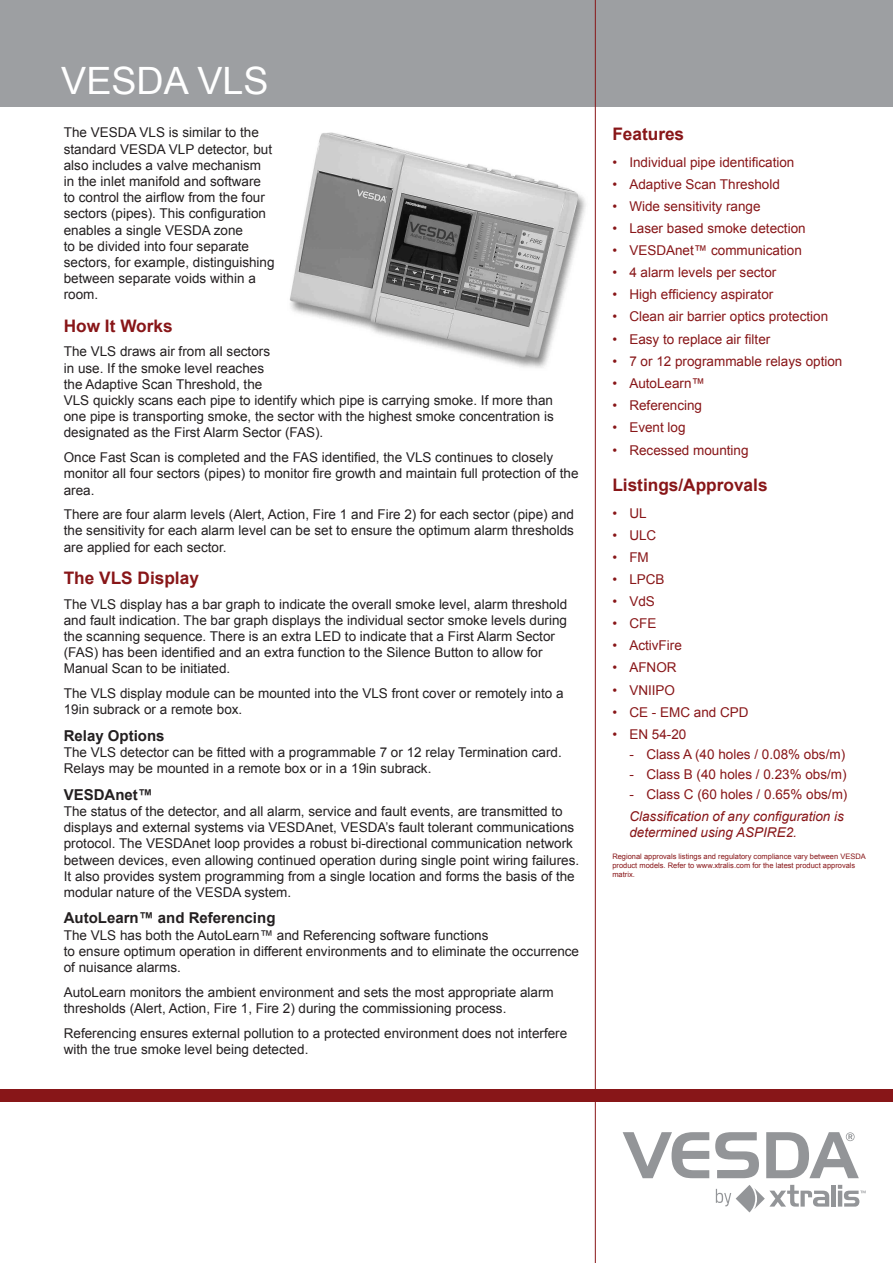
<style>
.page{position:relative;width:893px;height:1263px;background:#fff}
.page>*{position:absolute;margin:0;border:0;box-sizing:border-box;transform-origin:0 0}
.t1{font:37.65px "Arial";color:#fff}
.t2{font:700 17.25px "Arial";color:#881618}
.t3{font:700 15px "Arial";color:#231f20}
.t4{font:13.5px/16.2px "Arial";color:#231f20}
.t5{font:13.5px "Arial";color:#881618}
.t6{font:italic 13.5px/15.8px "Arial";color:#881618}
.t7{font:7.5px/9px "Arial";color:#881618}
</style>
<div class="page">
<div style="left:0;top:0;width:893px;height:106px;background:#9d9fa2"></div>
<hr style="left:595px;top:0;width:1px;height:1263px;background:#881618">
<div style="left:0;top:1089px;width:893px;height:12px;background:#881618"></div>
<img style="left:289px;top:132px;width:297px;height:236px">
<svg style="left:623px;top:1132px;width:86px;height:46px"></svg>
<svg style="left:715px;top:1132px;width:44px;height:46px"></svg>
<svg style="left:766px;top:1132px;width:93px;height:46px"></svg>
<div style="left:831px;top:1185px;width:5px;height:21px;background:#939598"></div>
<svg style="left:716px;top:1185px;width:113px;height:27px"></svg>
<svg style="left:838px;top:1185px;width:28px;height:21px"></svg>
<h1 class="t1" style="left:61px;top:57px;width:209px">VESDA VLS</h1>
<p class="t4" style="left:64px;top:125px;width:212px">The VESDA VLS is similar to the standard VESDA VLP detector, but also includes a valve mechanism in the inlet manifold and software to control the airflow from the four sectors (pipes). This configuration enables a single VESDA zone<br>to be divided into four separate sectors, for example, distinguishing between separate voids within a room.</p>
<p class="t2" style="left:64px;top:314px;width:110px">How It Works</p>
<p class="t4" style="left:64px;top:344px;width:491px">The VLS draws air from all sectors<br>in use. If the smoke level reaches<br>the Adaptive Scan Threshold, the<br>VLS quickly scans each pipe to identify which pipe is carrying smoke. If more than one pipe is transporting smoke, the sector with the highest smoke concentration is designated as the First Alarm Sector (FAS).</p>
<p class="t4" style="left:64px;top:449px;width:516px">Once Fast Scan is completed and the FAS identified, the VLS continues to closely monitor all four sectors (pipes) to monitor fire growth and maintain full protection of the area.</p>
<p class="t4" style="left:64px;top:506px;width:512px;text-align:justify">There are four alarm levels (Alert, Action, Fire 1 and Fire 2) for each sector (pipe) and the sensitivity for each alarm level can be set to ensure the optimum alarm thresholds are applied for each sector.</p>
<p class="t2" style="left:64px;top:566px;width:137px">The VLS Display</p>
<p class="t4" style="left:64px;top:596px;width:505px">The VLS display has a bar graph to indicate the overall smoke level, alarm threshold and fault indication. The bar graph displays the individual sector smoke levels during the scanning sequence. There is an extra LED to indicate that a First Alarm Sector (FAS) has been identified and an extra function to the Silence Button to allow for Manual Scan to be initiated.</p>
<p class="t4" style="left:64px;top:685px;width:501px">The VLS display module can be mounted into the VLS front cover or remotely into a<br>19in subrack or a remote box.</p>
<p class="t3" style="left:64px;top:726px;width:102px">Relay Options</p>
<p class="t4" style="left:64px;top:744px;width:500px">The VLS detector can be fitted with a programmable 7 or 12 relay Termination card.<br>Relays may be mounted in a remote box or in a 19in subrack.</p>
<p class="t3" style="left:64px;top:784px;width:91px">VESDAnet™</p>
<p class="t4" style="left:64px;top:803px;width:517px">The status of the detector, and all alarm, service and fault events, are transmitted to displays and external systems via VESDAnet, VESDA’s fault tolerant communications protocol. The VESDAnet loop provides a robust bi-directional communication network between devices, even allowing continued operation during single point wiring failures.<br>It also provides system programming from a single location and forms the basis of the modular nature of the VESDA system.</p>
<p class="t3" style="left:64px;top:908px;width:213px">AutoLearn™ and Referencing</p>
<p class="t4" style="left:64px;top:927px;width:517px">The VLS has both the AutoLearn™ and Referencing software functions<br>to ensure optimum operation in different environments and to eliminate the occurrence of nuisance alarms.</p>
<p class="t4" style="left:64px;top:984px;width:491px">AutoLearn monitors the ambient environment and sets the most appropriate alarm thresholds (Alert, Action, Fire 1, Fire 2) during the commissioning process.</p>
<p class="t4" style="left:64px;top:1025px;width:505px">Referencing ensures external pollution to a protected environment does not interfere with the true smoke level being detected.</p>
<p class="t2" style="left:612px;top:123px;width:73px">Features</p>
<p class="t5" style="left:612px;top:153px;width:184px">• Individual pipe identification</p>
<p class="t5" style="left:612px;top:175px;width:169px">• Adaptive Scan Threshold</p>
<p class="t5" style="left:612px;top:197px;width:150px">• Wide sensitivity range</p>
<p class="t5" style="left:612px;top:219px;width:195px">• Laser based smoke detection</p>
<p class="t5" style="left:612px;top:241px;width:191px">• VESDAnet™ communication</p>
<p class="t5" style="left:612px;top:264px;width:166px">• 4 alarm levels per sector</p>
<p class="t5" style="left:612px;top:286px;width:163px">• High efficiency aspirator</p>
<p class="t5" style="left:612px;top:308px;width:217px">• Clean air barrier optics protection</p>
<p class="t5" style="left:612px;top:330px;width:160px">• Easy to replace air filter</p>
<p class="t5" style="left:612px;top:352px;width:232px">• 7 or 12 programmable relays option</p>
<p class="t5" style="left:612px;top:374px;width:94px">• AutoLearn™</p>
<p class="t5" style="left:612px;top:396px;width:91px">• Referencing</p>
<p class="t5" style="left:612px;top:418px;width:75px">• Event log</p>
<p class="t5" style="left:612px;top:441px;width:138px">• Recessed mounting</p>
<p class="t2" style="left:612px;top:474px;width:157px">Listings/Approvals</p>
<p class="t5" style="left:612px;top:504px;width:36px">• UL</p>
<p class="t5" style="left:612px;top:526px;width:46px">• ULC</p>
<p class="t5" style="left:612px;top:548px;width:38px">• FM</p>
<p class="t5" style="left:612px;top:570px;width:54px">• LPCB</p>
<p class="t5" style="left:612px;top:592px;width:44px">• VdS</p>
<p class="t5" style="left:612px;top:615px;width:46px">• CFE</p>
<p class="t5" style="left:612px;top:637px;width:71px">• ActivFire</p>
<p class="t5" style="left:612px;top:659px;width:66px">• AFNOR</p>
<p class="t5" style="left:612px;top:681px;width:64px">• VNIIPO</p>
<p class="t5" style="left:612px;top:703px;width:138px">• CE - EMC and CPD</p>
<p class="t5" style="left:612px;top:725px;width:76px">• EN 54-20</p>
<p class="t5" style="left:629px;top:745px;width:217px">- Class A (40 holes / 0.08% obs/m)</p>
<p class="t5" style="left:629px;top:765px;width:219px">- Class B (40 holes / 0.23% obs/m)</p>
<p class="t5" style="left:629px;top:785px;width:220px">- Class C (60 holes / 0.65% obs/m)</p>
<p class="t6" style="left:629px;top:808px;width:216px">Classification of any configuration is determined using ASPIRE2.</p>
<p class="t7" style="left:612px;top:852px;width:255px">Regional approvals listings and regulatory compliance vary between VESDA product models. Refer to www.xtralis.com for the latest product approvals matrix.</p>
</div>
